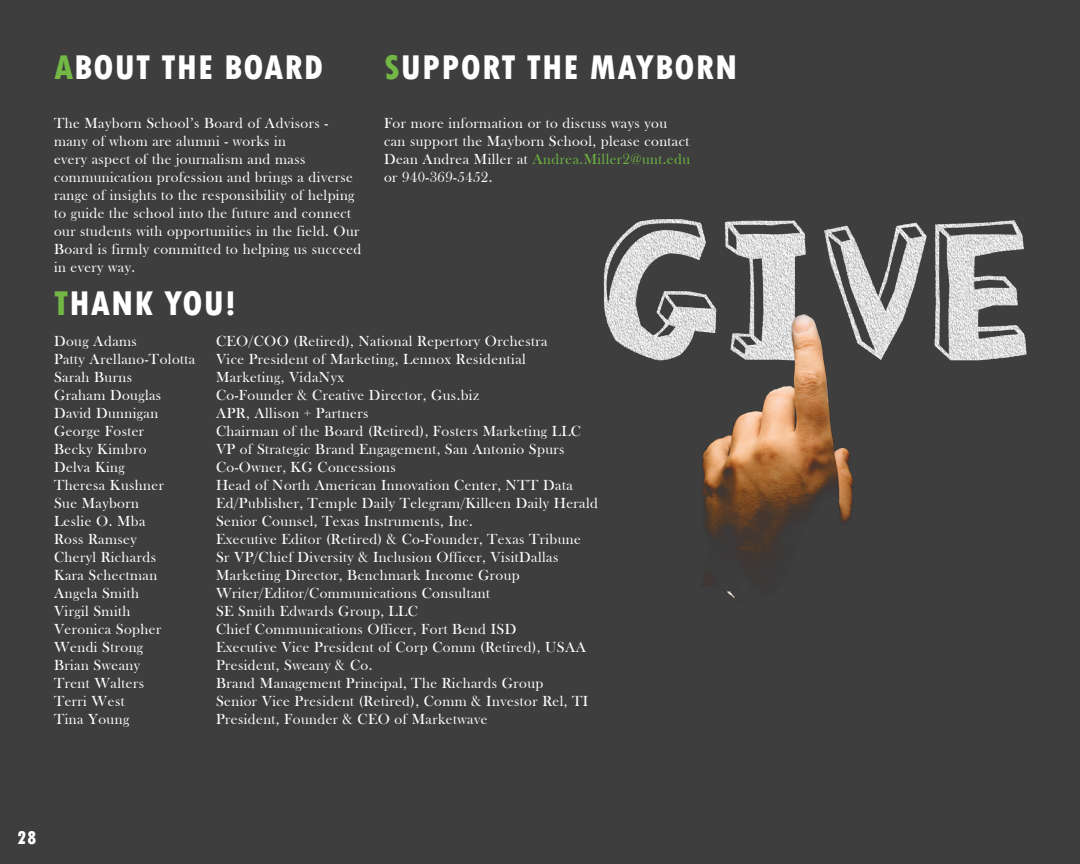
<style>
.page{position:relative;width:1080px;height:864px;background:#3e3e3f}
.page>*{position:absolute;margin:0;border:0;box-sizing:border-box;transform-origin:0 0}
.t1{font:800 condensed 36px "Tw Cen";letter-spacing:.03em;color:#fff}
.t2{font:800 condensed 19.35px "Tw Cen";color:#fff}
.t3{font:15px/18px "Bask Old Face";letter-spacing:.03em;color:#fff}
.s1{color:#73b745}
.s2{color:#6cb43f}
</style>
<div class="page">
<img style="left:603px;top:219px;width:424px;height:381px">
<p class="t1" style="left:54px;top:46px;width:270px"><span class="s1">A</span>BOUT THE BOARD</p>
<p class="t1" style="left:384px;top:46px;width:355px"><span class="s1">S</span>UPPORT THE MAYBORN</p>
<p class="t3" style="left:384px;top:114px;width:308px">For more information or to discuss ways you can support the Mayborn School, please contact Dean Andrea Miller at <span class="s2">Andrea.Miller2@unt.edu </span>or 940-369-5452.</p>
<p class="t3" style="left:54px;top:114px;width:309px">The Mayborn School’s Board of Advisors - many of whom are alumni - works in<br>every aspect of the journalism and mass communication profession and brings a diverse range of insights to the responsibility of helping to guide the school into the future and connect our students with opportunities in the field. Our Board is firmly committed to helping us succeed in every way.</p>
<p class="t1" style="left:54px;top:282px;width:183px"><span class="s1">T</span>HANK YOU!</p>
<p class="t3" style="left:54px;top:333px;width:84px">Doug Adams</p>
<p class="t3" style="left:54px;top:351px;width:143px">Patty Arellano-Tolotta</p>
<p class="t3" style="left:54px;top:369px;width:80px">Sarah Burns</p>
<p class="t3" style="left:54px;top:387px;width:109px">Graham Douglas</p>
<p class="t3" style="left:54px;top:405px;width:106px">David Dunnigan</p>
<p class="t3" style="left:54px;top:423px;width:92px">George Foster</p>
<p class="t3" style="left:54px;top:441px;width:94px">Becky Kimbro</p>
<p class="t3" style="left:54px;top:459px;width:72px">Delva King</p>
<p class="t3" style="left:54px;top:477px;width:111px">Theresa Kushner</p>
<p class="t3" style="left:54px;top:495px;width:86px">Sue Mayborn</p>
<p class="t3" style="left:54px;top:513px;width:93px">Leslie O. Mba</p>
<p class="t3" style="left:54px;top:531px;width:84px">Ross Ramsey</p>
<p class="t3" style="left:54px;top:549px;width:104px">Cheryl Richards</p>
<p class="t3" style="left:54px;top:567px;width:105px">Kara Schectman</p>
<p class="t3" style="left:54px;top:585px;width:87px">Angela Smith</p>
<p class="t3" style="left:54px;top:603px;width:78px">Virgil Smith</p>
<p class="t3" style="left:54px;top:621px;width:109px">Veronica Sopher</p>
<p class="t3" style="left:54px;top:639px;width:91px">Wendi Strong</p>
<p class="t3" style="left:54px;top:657px;width:88px">Brian Sweany</p>
<p class="t3" style="left:54px;top:675px;width:92px">Trent Walters</p>
<p class="t3" style="left:54px;top:693px;width:77px">Terri West<br>Tina Young</p>
<p class="t3" style="left:216px;top:333px;width:333px">CEO/COO (Retired), National Repertory Orchestra</p>
<p class="t3" style="left:216px;top:351px;width:311px">Vice President of Marketing, Lennox Residential</p>
<p class="t3" style="left:216px;top:369px;width:130px">Marketing, VidaNyx</p>
<p class="t3" style="left:216px;top:387px;width:265px">Co-Founder &amp; Creative Director, Gus.biz</p>
<p class="t3" style="left:216px;top:405px;width:154px">APR, Allison + Partners</p>
<p class="t3" style="left:216px;top:423px;width:366px">Chairman of the Board (Retired), Fosters Marketing LLC</p>
<p class="t3" style="left:216px;top:441px;width:350px">VP of Strategic Brand Engagement, San Antonio Spurs</p>
<p class="t3" style="left:216px;top:459px;width:181px">Co-Owner, KG Concessions</p>
<p class="t3" style="left:216px;top:477px;width:358px">Head of North American Innovation Center, NTT Data</p>
<p class="t3" style="left:216px;top:495px;width:384px">Ed/Publisher, Temple Daily Telegram/Killeen Daily Herald</p>
<p class="t3" style="left:216px;top:513px;width:258px">Senior Counsel, Texas Instruments, Inc.</p>
<p class="t3" style="left:216px;top:531px;width:366px">Executive Editor (Retired) &amp; Co-Founder, Texas Tribune</p>
<p class="t3" style="left:216px;top:549px;width:344px">Sr VP/Chief Diversity &amp; Inclusion Officer, VisitDallas</p>
<p class="t3" style="left:216px;top:567px;width:305px">Marketing Director, Benchmark Income Group</p>
<p class="t3" style="left:216px;top:585px;width:276px">Writer/Editor/Communications Consultant</p>
<p class="t3" style="left:216px;top:603px;width:203px">SE Smith Edwards Group, LLC</p>
<p class="t3" style="left:216px;top:621px;width:302px">Chief Communications Officer, Fort Bend ISD</p>
<p class="t3" style="left:216px;top:639px;width:372px">Executive Vice President of Corp Comm (Retired), USAA</p>
<p class="t3" style="left:216px;top:657px;width:158px">President, Sweany &amp; Co.</p>
<p class="t3" style="left:216px;top:675px;width:329px">Brand Management Principal, The Richards Group</p>
<p class="t3" style="left:216px;top:693px;width:374px">Senior Vice President (Retired), Comm &amp; Investor Rel, TI</p>
<p class="t3" style="left:216px;top:711px;width:273px">President, Founder &amp; CEO of Marketwave</p>
<p class="t2" style="left:17px;top:826px;width:21px">28</p>
</div>
